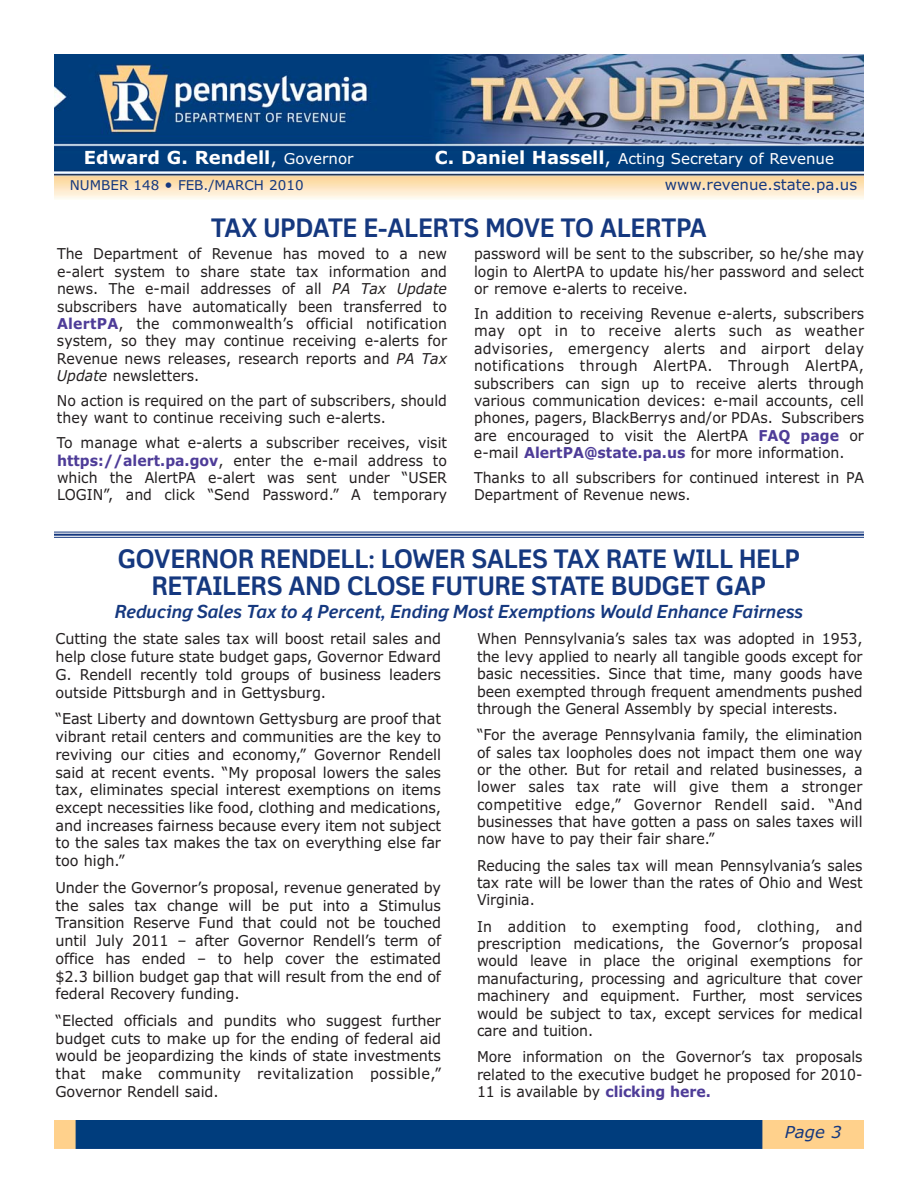
<style>
.page{position:relative;width:918px;height:1188px;background:#fff}
.page>*{position:absolute;margin:0;border:0;box-sizing:border-box;transform-origin:0 0}
.t1{font:700 25.5px/27px "Felbridge Std";color:#15387f;text-align:center;scale:.96 1}
.t2{font:italic 700 18px "Felbridge Std";color:#15387f}
.t3{font:700 18px "Verdana";color:#fff}
.t4{font:italic 16.5px "Verdana";color:#15387f}
.t5{font:15px/17.4px "Verdana";letter-spacing:-.005em;color:#231f20;text-align:justify;scale:.94 1}
.t6{font:15px/17.7px "Verdana";letter-spacing:-.005em;color:#231f20;text-align:justify;scale:.96 1}
.t7{font:15px "Verdana";color:#fff}
.t8{font:15px "Verdana";color:#15387f}
.t9{font:13.5px "Verdana";color:#15387f}
.s1{font-weight:400}
.s2{font-weight:400;font-size:15px}
.s3{font-weight:700;font-size:18px}
.s4{font-size:18px}
.s5{font-size:15px}
.s6{font-style:italic}
.s7{font-weight:700;color:#4e3c98}
</style>
<div class="page">
<img style="left:54px;top:1120px;width:810px;height:28px">
<img style="left:54px;top:54px;width:810px;height:145px">
<hr style="left:54px;top:532px;width:810px;height:1px;background:#15387f">
<hr style="left:54px;top:534px;width:810px;height:2px;background:#15387f">
<hr style="left:54px;top:537px;width:810px;height:1px;background:#15387f">
<p class="t3" style="left:84px;top:151px;width:271px">Edward G. Rendell<span class="s1">,</span> <span class="s2">Governor</span></p>
<p class="t7" style="left:435px;top:153px;width:401px"><span class="s3">C. Daniel Hassell</span><span class="s4">,</span> Acting Secretary of Revenue</p>
<p class="t9" style="left:70px;top:180px;width:235px">NUMBER 148 <span class="s5">•</span> FEB./MARCH 2010</p>
<p class="t8" style="left:665px;top:178px;width:194px">www.revenue.state.pa.us</p>
<h1 class="t1" style="left:211px;top:215px;width:518px">TAX UPDATE E-ALERTS MOVE TO ALERTPA</h1>
<p class="t5" style="left:57px;top:247px;width:417px">The Department of Revenue has moved to a new e-alert system to share state tax information and news. The e-mail addresses of all <span class="s6">PA Tax Update </span>subscribers have automatically been transferred to <span class="s7">AlertPA</span>, the commonwealth’s official notification system, so they may continue receiving e-alerts for Revenue news releases, research reports and <span class="s6">PA Tax Update</span> newsletters.</p>
<p class="t5" style="left:57px;top:393px;width:416px">No action is required on the part of subscribers, should they want to continue receiving such e-alerts.</p>
<p class="t5" style="left:57px;top:435px;width:416px">To manage what e-alerts a subscriber receives, visit <span class="s7">https://alert.pa.gov</span>, enter the e-mail address to which the AlertPA e-alert was sent under “USER LOGIN”, and click “Send Password.” A temporary</p>
<p class="t5" style="left:474px;top:247px;width:416px">password will be sent to the subscriber, so he/she may login to AlertPA to update his/her password and select or remove e-alerts to receive.</p>
<p class="t5" style="left:474px;top:306px;width:417px">In addition to receiving Revenue e-alerts, subscribers may opt in to receive alerts such as weather advisories, emergency alerts and airport delay notifications through AlertPA. Through AlertPA, subscribers can sign up to receive alerts through various communication devices: e-mail accounts, cell phones, pagers, BlackBerrys and/or PDAs. Subscribers are encouraged to visit the AlertPA <span class="s7">FAQ page</span> or e-mail <span class="s7">AlertPA@state.pa.us</span> for more information.</p>
<p class="t5" style="left:474px;top:470px;width:416px">Thanks to all subscribers for continued interest in PA<br>Department of Revenue news.</p>
<h1 class="t1" style="left:118px;top:546px;width:712px">GOVERNOR RENDELL: LOWER SALES TAX RATE WILL HELP<br>RETAILERS AND CLOSE FUTURE STATE BUDGET GAP</h1>
<p class="t2" style="left:115px;top:605px;width:690px">Reducing Sales Tax to 4 Percent, Ending Most Exemptions Would Enhance Fairness</p>
<p class="t6" style="left:56px;top:631px;width:403px">Cutting the state sales tax will boost retail sales and help close future state budget gaps, Governor Edward G. Rendell recently told groups of business leaders outside Pittsburgh and in Gettysburg.</p>
<p class="t6" style="left:56px;top:711px;width:403px">“East Liberty and downtown Gettysburg are proof that vibrant retail centers and communities are the key to reviving our cities and economy,” Governor Rendell said at recent events. “My proposal lowers the sales tax, eliminates special interest exemptions on items except necessities like food, clothing and medications, and increases fairness because every item not subject to the sales tax makes the tax on everything else far too high.”</p>
<p class="t6" style="left:56px;top:880px;width:403px">Under the Governor’s proposal, revenue generated by the sales tax change will be put into a Stimulus Transition Reserve Fund that could not be touched until July 2011 – after Governor Rendell’s term of office has ended – to help cover the estimated $2.3 billion budget gap that will result from the end of federal Recovery funding.</p>
<p class="t6" style="left:56px;top:1013px;width:403px">“Elected officials and pundits who suggest further budget cuts to make up for the ending of federal aid would be jeopardizing the kinds of state investments that make community revitalization possible,” Governor Rendell said.</p>
<p class="t5" style="left:477px;top:632px;width:412px">When Pennsylvania’s sales tax was adopted in 1953, the levy applied to nearly all tangible goods except for basic necessities. Since that time, many goods have been exempted through frequent amendments pushed through the General Assembly by special interests.</p>
<p class="t5" style="left:477px;top:727px;width:412px">“For the average Pennsylvania family, the elimination of sales tax loopholes does not impact them one way or the other. But for retail and related businesses, a lower sales tax rate will give them a stronger competitive edge,” Governor Rendell said. “And businesses that have gotten a pass on sales taxes will now have to pay their fair share.”</p>
<p class="t5" style="left:477px;top:858px;width:412px">Reducing the sales tax will mean Pennsylvania’s sales tax rate will be lower than the rates of Ohio and West Virginia.</p>
<p class="t5" style="left:477px;top:919px;width:412px">In addition to exempting food, clothing, and prescription medications, the Governor’s proposal would leave in place the original exemptions for manufacturing, processing and agriculture that cover machinery and equipment. Further, most services would be subject to tax, except services for medical care and tuition.</p>
<p class="t5" style="left:477px;top:1049px;width:412px">More information on the Governor’s tax proposals related to the executive budget he proposed for 2010- 11 is available by <span class="s7">clicking here.</span></p>
<p class="t4" style="left:785px;top:1126px;width:58px">Page 3</p>
</div>
